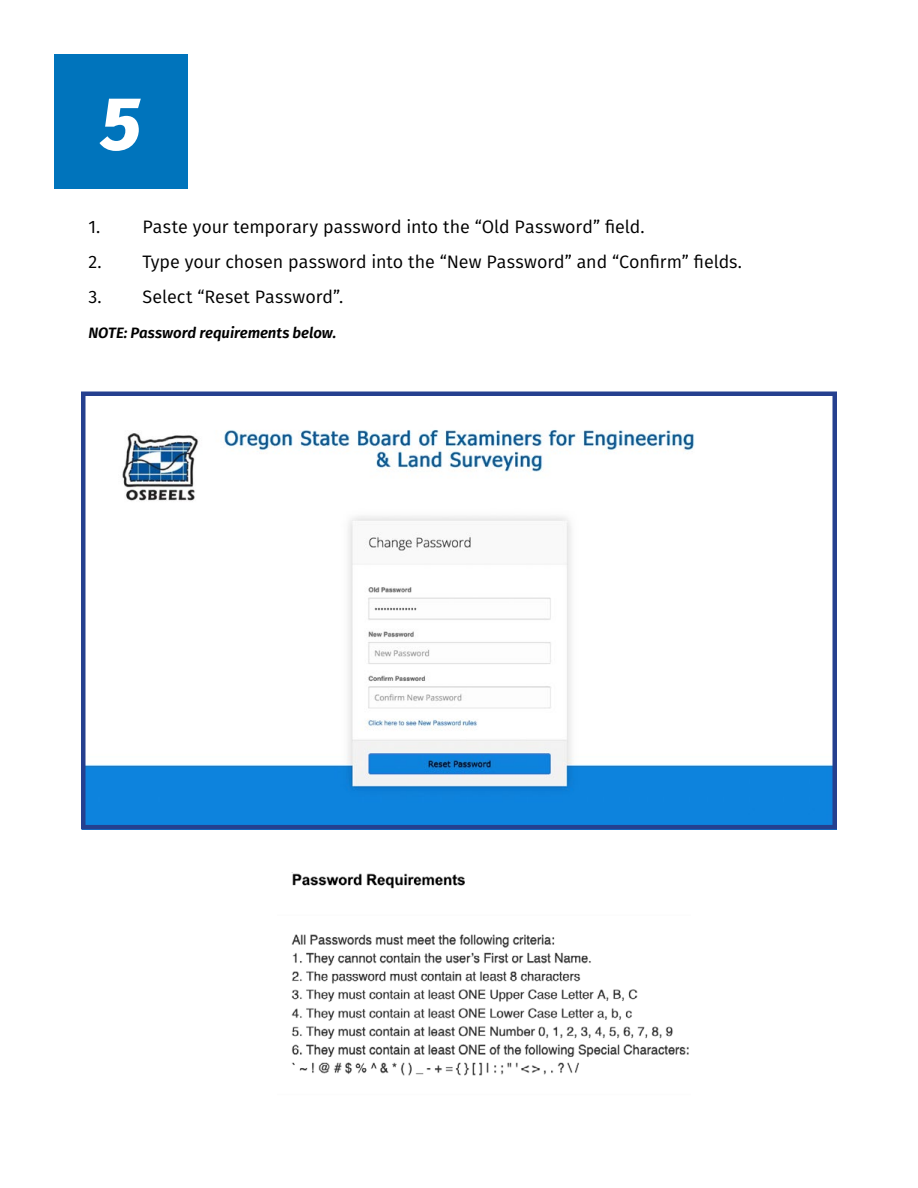
<style>
.page{position:relative;width:918px;height:1188px;background:#fff}
.page>*{position:absolute;margin:0;border:0;box-sizing:border-box;transform-origin:0 0}
.t1{font:italic 800 75px "Fira Sans";color:#fff}
.t2{font:18px "Fira Sans";color:#000}
.t3{font:italic 600 15px "Fira Sans";letter-spacing:-.005em;color:#000}
</style>
<div class="page">
<div style="left:54px;top:54px;width:134px;height:135px;background:#0074bc"></div>
<img style="left:86px;top:429px;width:746px;height:395px">
<div style="left:81px;top:392px;width:756px;height:437px;border:4px solid #25408f"></div>
<img style="left:291px;top:873px;width:398px;height:203px">
<h1 class="t1" style="left:101px;top:58px;width:42px">5</h1>
<p class="t2" style="left:88px;top:213px;width:558px">1. Paste your temporary password into the “Old Password” field.</p>
<p class="t2" style="left:88px;top:248px;width:655px">2. Type your chosen password into the “New Password” and “Confirm” fields.</p>
<p class="t2" style="left:88px;top:283px;width:256px">3. Select “Reset Password”.</p>
<p class="t3" style="left:88px;top:321px;width:249px">NOTE: Password requirements below.</p>
</div>
